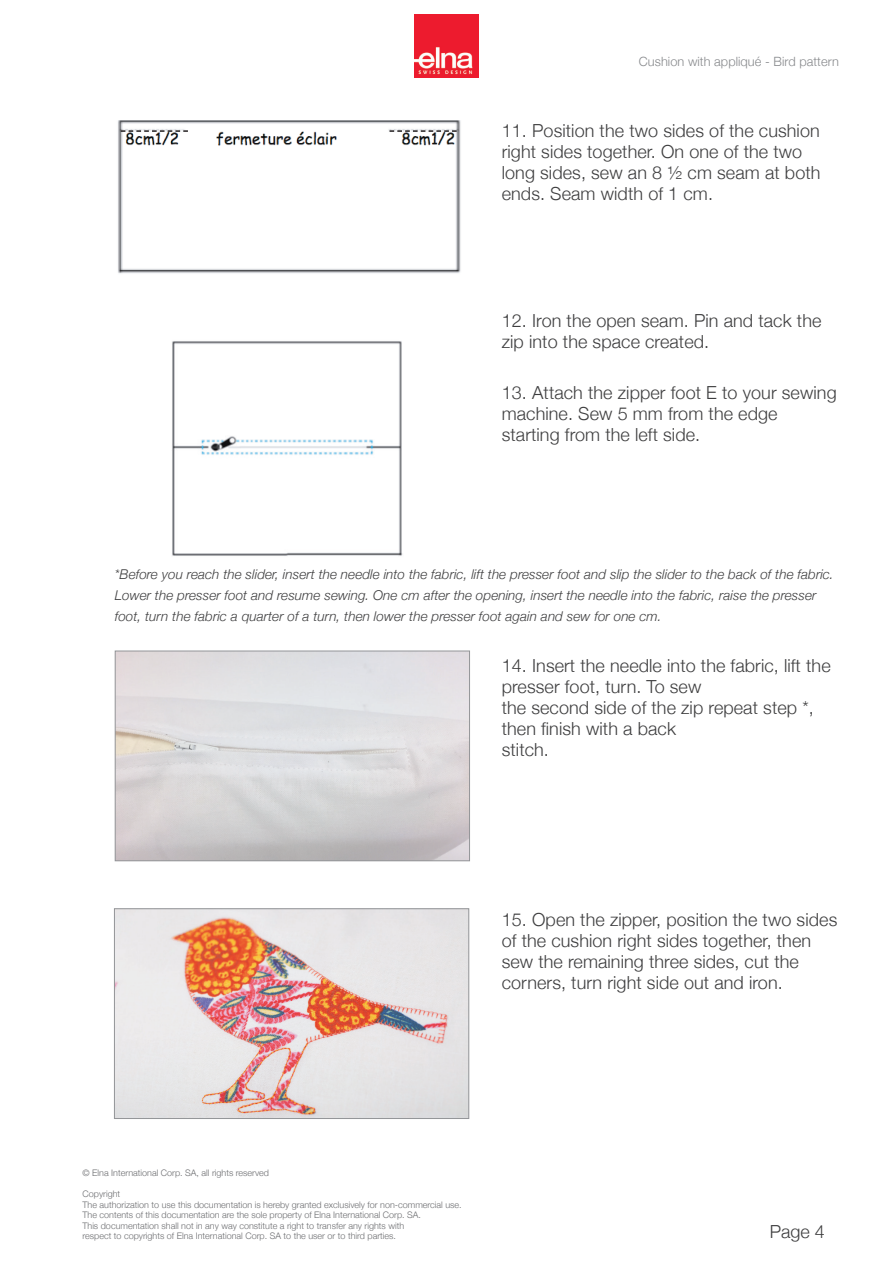
<style>
.page{position:relative;width:893px;height:1263px;background:#fff}
.page>*{position:absolute;margin:0;border:0;box-sizing:border-box;transform-origin:0 0}
.t1{font:300 18px/21px "Helvetica Neue";letter-spacing:.005em;color:#3e3e3f}
.t2{font:italic 300 13.5px/21px "Helvetica Neue";letter-spacing:.005em;color:#3e3e3f}
.t3{font:300 12.75px "Helvetica Neue";letter-spacing:.005em;color:#87898c}
.t4{font:300 9px/10.5px "Helvetica Neue";color:#6c6d70}
</style>
<div class="page">
<img style="left:414px;top:15px;width:65px;height:63px">
<img style="left:172px;top:341px;width:231px;height:215px">
<div style="left:115px;top:651px;width:355px;height:210px;border:1px solid #939598"></div>
<img style="left:118px;top:121px;width:343px;height:153px">
<svg style="left:121px;top:130px;width:67px;height:2px"></svg>
<svg style="left:389px;top:130px;width:68px;height:2px"></svg>
<img style="left:116px;top:910px;width:351px;height:207px">
<div style="left:114px;top:908px;width:355px;height:211px;border:1px solid #939598"></div>
<p class="t3" style="left:639px;top:52px;width:202px">Cushion with appliqué - Bird pattern</p>
<p class="t1" style="left:502px;top:119px;width:320px">11. Position the two sides of the cushion right sides together. On one of the two long sides, sew an 8 ½ cm seam at both ends. Seam width of 1 cm.</p>
<p class="t1" style="left:502px;top:309px;width:321px">12. Iron the open seam. Pin and tack the zip into the space created.</p>
<p class="t1" style="left:502px;top:381px;width:336px">13. Attach the zipper foot E to your sewing machine. Sew 5 mm from the edge starting from the left side.</p>
<p class="t2" style="left:115px;top:563px;width:720px">*Before you reach the slider, insert the needle into the fabric, lift the presser foot and slip the slider to the back of the fabric.<br>Lower the presser foot and resume sewing. One cm after the opening, insert the needle into the fabric, raise the presser foot, turn the fabric a quarter of a turn, then lower the presser foot again and sew for one cm.</p>
<p class="t1" style="left:502px;top:654px;width:330px">14. Insert the needle into the fabric, lift the presser foot, turn. To sew<br>the second side of the zip repeat step *, then finish with a back<br>stitch.</p>
<p class="t1" style="left:502px;top:907px;width:337px">15. Open the zipper, position the two sides of the cushion right sides together, then sew the remaining three sides, cut the corners, turn right side out and iron.</p>
<p class="t4" style="left:82px;top:1167px;width:188px">© Elna International Corp. SA, all rights reserved</p>
<p class="t4" style="left:82px;top:1188px;width:381px">Copyright<br>The authorization to use this documentation is hereby granted exclusively for non-commercial use.<br>The contents of this documentation are the sole property of Elna International Corp. SA.<br>This documentation shall not in any way constitute a right to transfer any rights with<br>respect to copyrights of Elna International Corp. SA to the user or to third parties.</p>
<p class="t1" style="left:770px;top:1220px;width:57px">Page 4</p>
</div>
